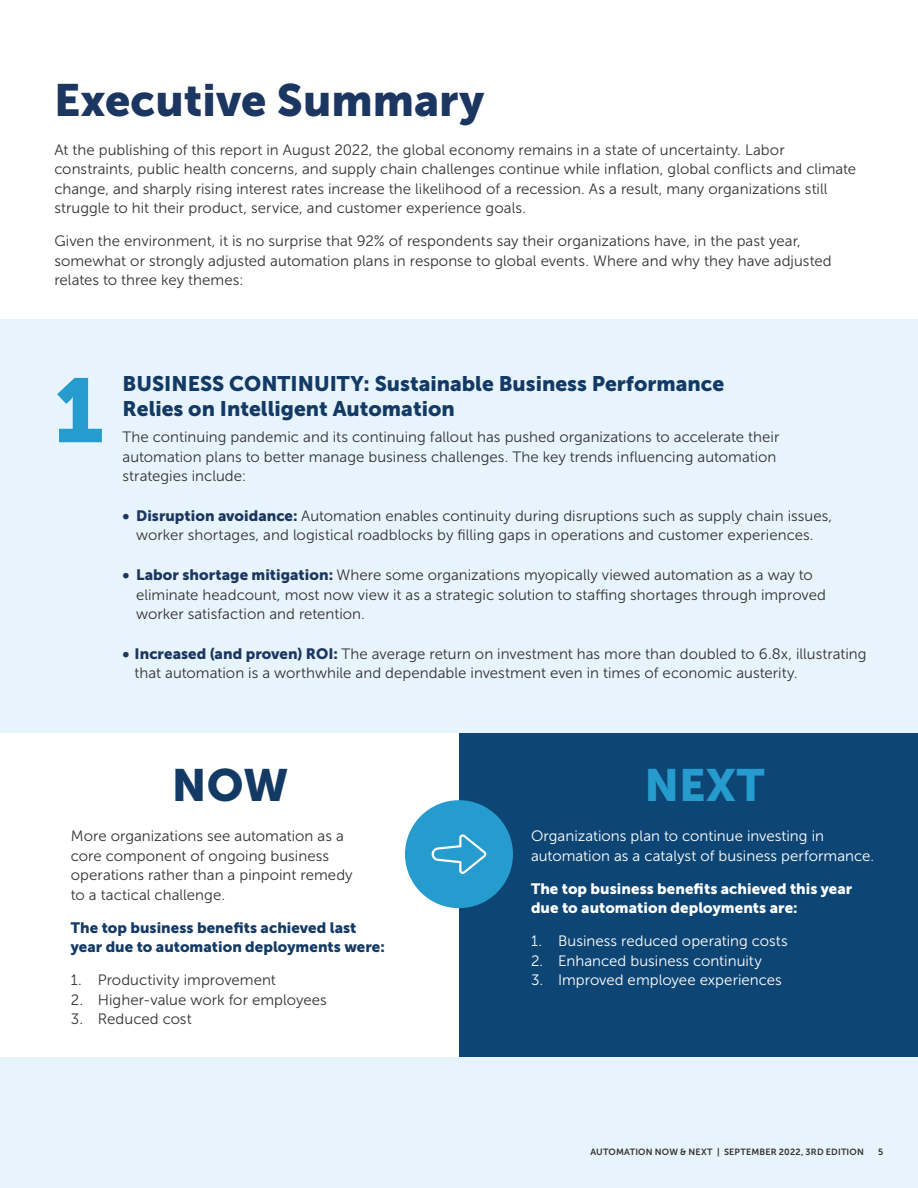
<style>
.page{position:relative;width:918px;height:1188px;background:#fff}
.page>*{position:absolute;margin:0;border:0;box-sizing:border-box;transform-origin:0 0}
.t1{font:90px "Museo Sans 900";color:#269bcd}
.t2{font:45px "Museo Sans 900";color:#1b3660}
.t3{font:45px "Museo Sans 900";color:#269bcd}
.t4{font:45px "Museo Sans 900";color:#133a65}
.t5{font:21px/25.5px "Museo Sans 900";color:#133a65}
.t6{font:15px/19.5px "Museo Sans 300";letter-spacing:.005em;color:#333}
.t7{font:15px/19.5px "Museo Sans 300";color:#333232}
.t8{font:15px/19.5px "Museo Sans 300";letter-spacing:.005em;color:#fff}
.t9{font:15px/19.5px "Museo Sans 900";letter-spacing:.005em;color:#133a65}
.t10{font:15px/19.5px "Museo Sans 900";letter-spacing:.005em;color:#fff}
.t11{font:9px "Museo Sans 700";letter-spacing:.02em;color:#333232}
.s1{font-family:"Museo Sans 900";color:#1b3660}
</style>
<div class="page">
<div style="left:0;top:320px;width:918px;height:868px;background:#e8f4fc"></div>
<div style="left:459px;top:733px;width:459px;height:324px;background:#0d4574"></div>
<div style="left:0;top:733px;width:459px;height:324px;background:#fff"></div>
<div style="left:405px;top:800px;width:108px;height:108px;background:#269bce;border-radius:50%"></div>
<svg style="left:432px;top:834px;width:54px;height:40px"></svg>
<h2 class="t2" style="left:54px;top:74px;width:432px">Executive Summary</h2>
<p class="t6" style="left:54px;top:140px;width:803px">At the publishing of this report in August 2022, the global economy remains in a state of uncertainty. Labor constraints, public health concerns, and supply chain challenges continue while inflation, global conflicts and climate change, and sharply rising interest rates increase the likelihood of a recession. As a result, many organizations still struggle to hit their product, service, and customer experience goals.</p>
<p class="t6" style="left:54px;top:232px;width:779px">Given the environment, it is no surprise that 92% of respondents say their organizations have, in the past year, somewhat or strongly adjusted automation plans in response to global events. Where and why they have adjusted relates to three key themes:</p>
<h1 class="t1" style="left:54px;top:360px;width:51px">1</h1>
<h3 class="t5" style="left:123px;top:370px;width:603px">BUSINESS CONTINUITY: Sustainable Business Performance<br>Relies on Intelligent Automation</h3>
<p class="t6" style="left:123px;top:427px;width:658px">The continuing pandemic and its continuing fallout has pushed organizations to accelerate their automation plans to better manage business challenges. The key trends influencing automation strategies include:</p>
<p class="t7" style="left:123px;top:506px;width:711px;text-align:center"><span class="s1">• Disruption avoidance:</span> Automation enables continuity during disruptions such as supply chain issues, worker shortages, and logistical roadblocks by filling gaps in operations and customer experiences.</p>
<p class="t7" style="left:136px;top:565px;width:691px;text-indent:-14px"><span class="s1">• Labor shortage mitigation:</span> Where some organizations myopically viewed automation as a way to eliminate headcount, most now view it as a strategic solution to staffing shortages through improved worker satisfaction and retention.</p>
<p class="t7" style="left:135px;top:644px;width:734px;text-indent:-12px"><span class="s1">• Increased (and proven) ROI:</span> The average return on investment has more than doubled to 6.8x, illustrating that automation is a worthwhile and dependable investment even in times of economic austerity.</p>
<h2 class="t4" style="left:172px;top:760px;width:118px">NOW</h2>
<p class="t6" style="left:71px;top:826px;width:283px">More organizations see automation as a core component of ongoing business operations rather than a pinpoint remedy to a tactical challenge.</p>
<p class="t9" style="left:71px;top:918px;width:316px">The top business benefits achieved last year due to automation deployments were:</p>
<p class="t6" style="left:71px;top:970px;width:207px">1. Productivity improvement</p>
<p class="t6" style="left:71px;top:990px;width:257px">2. Higher-value work for employees</p>
<p class="t6" style="left:71px;top:1009px;width:122px">3. Reduced cost</p>
<h2 class="t3" style="left:645px;top:760px;width:121px">NEXT</h2>
<p class="t8" style="left:531px;top:826px;width:345px">Organizations plan to continue investing in automation as a catalyst of business performance.</p>
<p class="t10" style="left:531px;top:879px;width:323px">The top business benefits achieved this year due to automation deployments are:</p>
<p class="t8" style="left:531px;top:931px;width:258px">1. Business reduced operating costs</p>
<p class="t8" style="left:531px;top:951px;width:232px">2. Enhanced business continuity</p>
<p class="t8" style="left:531px;top:970px;width:252px">3. Improved employee experiences</p>
<p class="t11" style="left:591px;top:1147px;width:275px">AUTOMATION NOW &amp; NEXT | SEPTEMBER 2022, 3RD EDITION</p>
<p class="t11" style="left:878px;top:1147px;width:7px">5</p>
</div>
